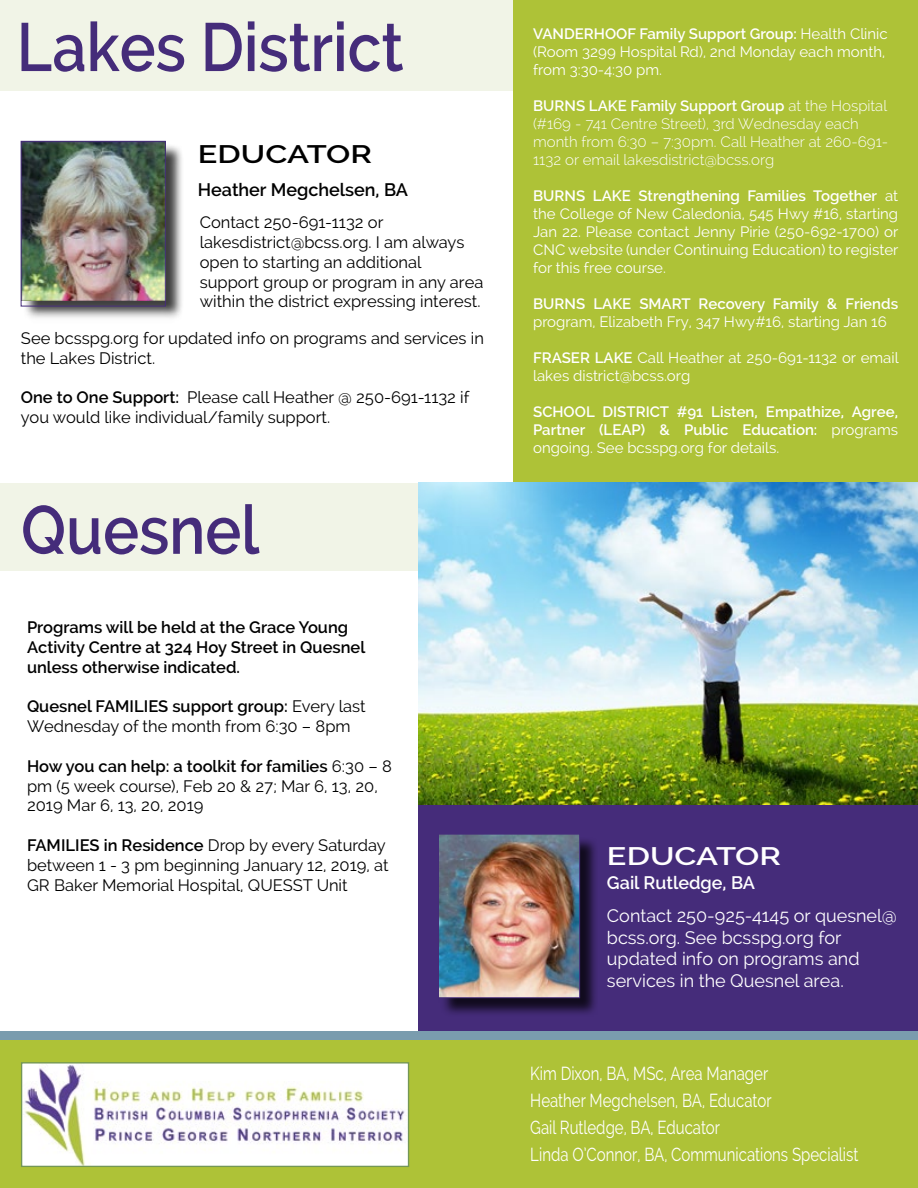
<style>
.page{position:relative;width:918px;height:1188px;background:#fff}
.page>*{position:absolute;margin:0;border:0;box-sizing:border-box;transform-origin:0 0}
.t1{font:600 68.1px "Raleway";color:#452c7a;scale:.89 1}
.t2{font:600 25.2px "Raleway";color:#000;scale:1.29 1}
.t3{font:600 25.2px "Raleway";color:#fff;scale:1.29 1}
.t4{font:18.75px/27px "Raleway";color:#fff;scale:.8 1}
.t5{font:18px/21.6px "Raleway";color:#fff}
.t6{font:600 18px "Raleway";color:#000}
.t7{font:600 18px "Raleway";color:#fff}
.t8{font:16.5px/19.8px "Raleway";color:#000}
.t9{font:600 16.5px/19.8px "Raleway";color:#000}
.t10{font:15px/18px "Raleway";color:#fff}
.t11{font:300 15px/18px "Raleway";color:#fff}
.t12{font:600 15px/18px "Raleway";color:#fff;text-align:justify}
.s1{font-weight:600}
.s2{font-weight:400}
</style>
<div class="page">
<div style="left:0;top:0;width:589px;height:91px;background:#f0f4e6"></div>
<div style="left:0;top:483px;width:418px;height:88px;background:#f0f4e6"></div>
<div style="left:513px;top:0;width:405px;height:483px;background:#aec237"></div>
<img style="left:418px;top:483px;width:500px;height:323px">
<div style="left:418px;top:806px;width:500px;height:225px;background:#452c7a"></div>
<div style="left:437px;top:837px;width:161px;height:180px;background:#000;opacity:.75"></div>
<img style="left:440px;top:836px;width:138px;height:160px">
<div style="left:435px;top:834px;width:145px;height:164px;border:1px solid #452c7a"></div>
<div style="left:23px;top:144px;width:161px;height:181px;background:#000;opacity:.75"></div>
<img style="left:23px;top:143px;width:141px;height:157px">
<div style="left:21px;top:141px;width:145px;height:165px;border:1px solid #452c7a"></div>
<div style="left:0;top:1040px;width:918px;height:148px;background:#aec237"></div>
<div style="left:0;top:1031px;width:918px;height:9px;background:#7a9cae"></div>
<img style="left:23px;top:1064px;width:384px;height:101px">
<div style="left:21px;top:1062px;width:388px;height:105px;border:1px solid #749756"></div>
<h1 class="t1" style="left:17px;top:8px;width:436px">Lakes District</h1>
<h2 class="t2" style="left:198px;top:140px;width:137px">EDUCATOR</h2>
<p class="t6" style="left:198px;top:180px;width:212px">Heather Megchelsen, BA</p>
<p class="t8" style="left:200px;top:213px;width:285px">Contact 250-691-1132 or lakesdistrict@bcss.org. I am always open to starting an additional support group or program in any area within the district expressing interest.</p>
<p class="t8" style="left:21px;top:328px;width:465px">See bcsspg.org for updated info on programs and services in the Lakes District.</p>
<p class="t8" style="left:21px;top:388px;width:450px"><span class="s1">One to One Support:</span> Please call Heather @ 250-691-1132 if you would like individual/family support.</p>
<h1 class="t1" style="left:21px;top:491px;width:269px">Quesnel</h1>
<p class="t9" style="left:27px;top:618px;width:340px">Programs will be held at the Grace Young<br>Activity Centre at 324 Hoy Street in Quesnel unless otherwise indicated.</p>
<p class="t8" style="left:27px;top:697px;width:340px"><span class="s1">Quesnel FAMILIES support group:</span> Every last<br>Wednesday of the month from 6:30 – 8pm</p>
<p class="t8" style="left:27px;top:756px;width:366px"><span class="s1">How you can help: a toolkit for families</span> 6:30 – 8 pm (5 week course), Feb 20 &amp; 27; Mar 6, 13, 20,<br>2019 Mar 6, 13, 20, 2019</p>
<p class="t8" style="left:27px;top:835px;width:363px"><span class="s1">FAMILIES in Residence</span> Drop by every Saturday between 1 - 3 pm beginning January 12, 2019, at<br>GR Baker Memorial Hospital, QUESST Unit</p>
<p class="t10" style="left:533px;top:25px;width:356px"><span class="s1">VANDERHOOF Family Support Group:</span> Health Clinic (Room 3299 Hospital Rd), 2nd Monday each month, from 3:30-4:30 pm.</p>
<p class="t11" style="left:533px;top:97px;width:356px"><span class="s1">BURNS LAKE Family Support Group</span> at the Hospital (#169 - 741 Centre Street), 3rd Wednesday each month from 6:30 – 7:30pm. Call Heather at 260-691- 1132 or email lakesdistrict@bcss.org</p>
<p class="t10" style="left:533px;top:187px;width:367px;text-align:justify"><span class="s1">BURNS LAKE Strengthening Families Together</span> at the College of New Caledonia, 545 Hwy #16, starting Jan 22. Please contact Jenny Pirie (250-692-1700) or CNC website (under Continuing Education) to register for this free course.</p>
<p class="t12" style="left:533px;top:295px;width:367px">BURNS LAKE SMART Recovery Family &amp; Friends</p>
<p class="t10" style="left:533px;top:313px;width:355px">program, Elizabeth Fry, 347 Hwy#16, starting Jan 16</p>
<p class="t10" style="left:533px;top:349px;width:367px"><span class="s1">FRASER LAKE</span> Call Heather at 250-691-1132 or email lakes district@bcss.org</p>
<p class="t12" style="left:533px;top:403px;width:367px">SCHOOL DISTRICT #91 Listen, Empathize, Agree, Partner (LEAP) &amp; Public Education: <span class="s2">programs ongoing. See bcsspg.org for details.</span></p>
<h2 class="t3" style="left:607px;top:841px;width:137px">EDUCATOR</h2>
<p class="t7" style="left:607px;top:872px;width:150px">Gail Rutledge, BA</p>
<p class="t5" style="left:607px;top:905px;width:291px">Contact 250-925-4145 or quesnel@ bcss.org. See bcsspg.org for updated info on programs and services in the Quesnel area.</p>
<p class="t4" style="left:530px;top:1060px;width:412px">Kim Dixon, BA, MSc, Area Manager<br>Heather Megchelsen, BA, Educator<br>Gail Rutledge, BA, Educator<br>Linda O’Connor, BA, Communications Specialist</p>
</div>
